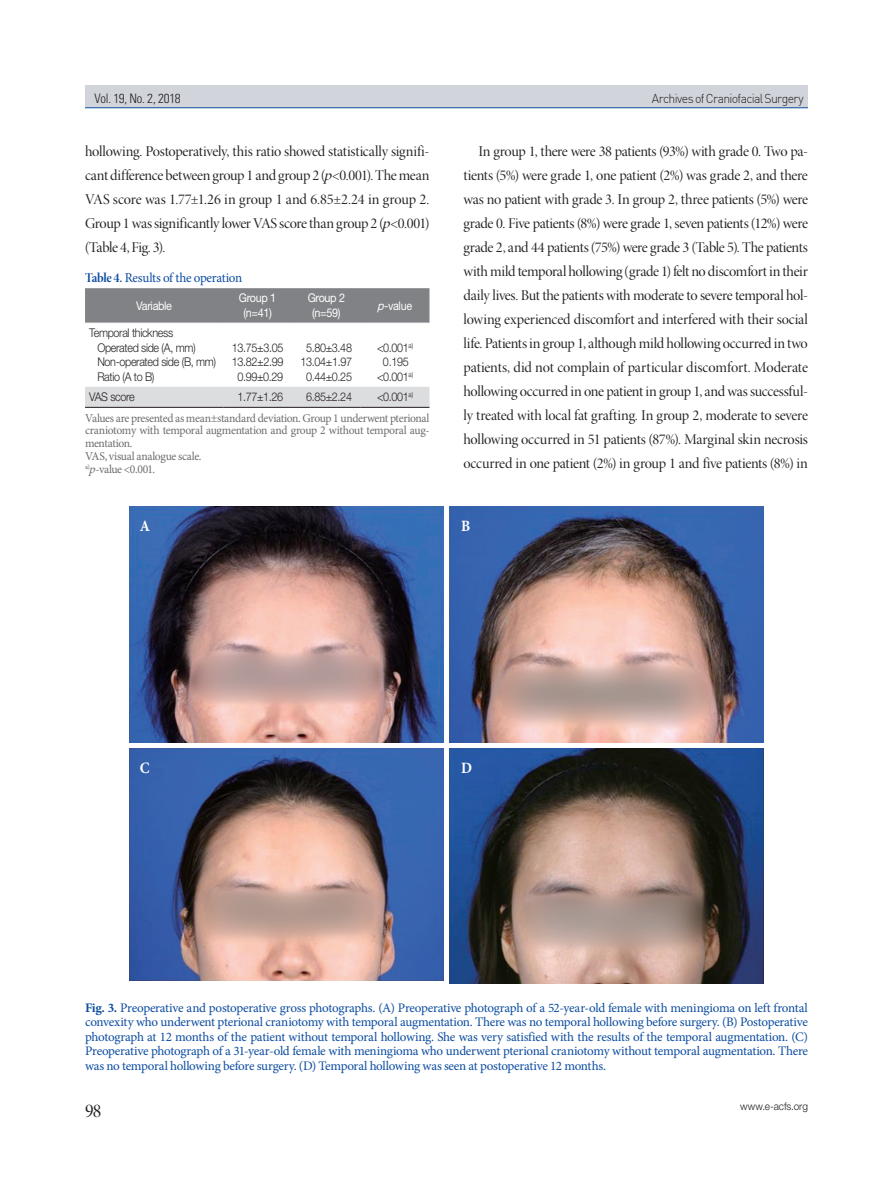
<style>
.page{position:relative;width:893px;height:1191px;background:#fff}
.page>*{position:absolute;margin:0;border:0;box-sizing:border-box;transform-origin:0 0}
.t1{font:19.5px "Minion Pro Disp";color:#231f20;scale:.96 1}
.Fig{font:700 15.75px "Minion Pro";color:#fff;scale:.92 1}
.한글본문{font:15px/24px "Minion Pro Disp";letter-spacing:-.025em;color:#231f20;text-align:justify}
.Fig-2{font:13.5px "Minion Pro";letter-spacing:-.025em;color:#0d4da1}
.Fig-3{font:13.05px/14.5px "Minion Pro";letter-spacing:-.025em;color:#0d4da1;text-align:justify}
.t2{font:300 condensed 13.05px "Univers";letter-spacing:-.015em;color:#231f20;scale:.96 1}
.t3{font:300 12.75px "DIN";letter-spacing:-.055em;color:#231f20;scale:.96 1}
.표{font:300 12px "Helvetica Neue LT Std";letter-spacing:-.03em;color:#231f20;scale:.9 1}
.표설명{font:12px/12.8px "Minion Pro";letter-spacing:-.035em;color:#6c6d70;text-align:justify}
.표헤드{font:12px "Helvetica Neue LT Std";letter-spacing:-.03em;color:#fff;scale:.9 1}
.t4{font:300 10.5px "Helvetica Neue LT Std";letter-spacing:-.005em;color:#231f20;scale:.96 1}
.s1{font-style:italic}
.s2{font-family:"Minion Pro Bold Disp"}
.s3{font-weight:700}
</style>
<div class="page">
<div style="left:85px;top:85px;width:723px;height:22px;background:#d2d4dc"></div>
<hr style="left:85px;top:107px;width:723px;height:1px;background:#0d4da1">
<div style="left:85px;top:288px;width:344px;height:35px;background:#808285"></div>
<div style="left:85px;top:387px;width:344px;height:20px;background:#dcdddf"></div>
<hr style="left:85px;top:407px;width:138px;height:1px;background:#231f20">
<hr style="left:223px;top:407px;width:69px;height:1px;background:#231f20">
<hr style="left:292px;top:407px;width:69px;height:1px;background:#231f20">
<hr style="left:361px;top:407px;width:68px;height:1px;background:#231f20">
<img style="left:130px;top:506px;width:313px;height:236px">
<img style="left:450px;top:506px;width:313px;height:236px">
<img style="left:130px;top:748px;width:313px;height:232px">
<img style="left:450px;top:748px;width:313px;height:236px">
<p class="t2" style="left:95px;top:91px;width:91px">Vol. 19, No. 2, 2018</p>
<p class="t3" style="left:652px;top:90px;width:160px">Archives of Craniofacial Surgery</p>
<p class="한글본문" style="left:85px;top:140px;width:346px">hollowing. Postoperatively, this ratio showed statistically signifi&shy;cant difference between group 1 and group 2 (<span class="s1">p</span>&lt;0.001). The mean VAS score was 1.77±1.26 in group 1 and 6.85±2.24 in group 2.<br>Group 1 was significantly lower VAS score than group 2 (<span class="s1">p</span>&lt;0.001) (Table 4, Fig. 3).</p>
<p class="한글본문" style="left:463px;top:140px;width:346px;text-indent:15px">In group 1, there were 38 patients (93%) with grade 0. Two pa&shy;tients (5%) were grade 1, one patient (2%) was grade 2, and there was no patient with grade 3. In group 2, three patients (5%) were grade 0. Five patients (8%) were grade 1, seven patients (12%) were grade 2, and 44 patients (75%) were grade 3 (Table 5). The patients with mild temporal hollowing (grade 1) felt no discomfort in their daily lives. But the patients with moderate to severe temporal hol&shy;lowing experienced discomfort and interfered with their social life. Patients in group 1, although mild hollowing occurred in two patients, did not complain of particular discomfort. Moderate hollowing occurred in one patient in group 1, and was successful&shy;ly treated with local fat grafting. In group 2, moderate to severe hollowing occurred in 51 patients (87%). Marginal skin necrosis occurred in one patient (2%) in group 1 and five patients (8%) in</p>
<p class="Fig-2" style="left:85px;top:268px;width:159px"><span class="s2">Table 4.</span> Results of the operation</p>
<p class="표헤드" style="left:136px;top:298px;width:41px">Variable</p>
<p class="표헤드" style="left:239px;top:291px;width:43px">Group 1</p>
<p class="표헤드" style="left:243px;top:305px;width:33px">(n=41)</p>
<p class="표헤드" style="left:308px;top:291px;width:43px">Group 2</p>
<p class="표헤드" style="left:312px;top:305px;width:33px">(n=59)</p>
<p class="표헤드" style="left:377px;top:298px;width:40px"><span class="s1">p</span>-value</p>
<p class="표" style="left:89px;top:326px;width:95px">Temporal thickness</p>
<p class="표" style="left:97px;top:340px;width:111px">Operated side (A, mm)</p>
<p class="표" style="left:97px;top:354px;width:134px">Non-operated side (B, mm)</p>
<p class="표" style="left:97px;top:369px;width:65px">Ratio (A to B)</p>
<p class="표" style="left:377px;top:340px;width:42px">&lt;0.001<sup>a)</sup></p>
<p class="표" style="left:383px;top:354px;width:30px">0.195</p>
<p class="표" style="left:377px;top:369px;width:42px">&lt;0.001<sup>a)</sup></p>
<p class="표" style="left:232px;top:340px;width:59px">13.75±3.05</p>
<p class="표" style="left:232px;top:354px;width:59px">13.82±2.99</p>
<p class="표" style="left:237px;top:369px;width:53px">0.99±0.29</p>
<p class="표" style="left:306px;top:340px;width:53px">5.80±3.48</p>
<p class="표" style="left:301px;top:354px;width:59px">13.04±1.97</p>
<p class="표" style="left:306px;top:369px;width:53px">0.44±0.25</p>
<p class="표" style="left:89px;top:389px;width:52px">VAS score</p>
<p class="표" style="left:237px;top:389px;width:53px">1.77±1.26</p>
<p class="표" style="left:306px;top:389px;width:53px">6.85±2.24</p>
<p class="표" style="left:377px;top:389px;width:42px">&lt;0.001<sup>a)</sup></p>
<p class="표설명" style="left:85px;top:411px;width:346px">Values are presented as mean±standard deviation. Group 1 underwent pterional craniotomy with temporal augmentation and group 2 without temporal aug&shy;mentation.</p>
<p class="표설명" style="left:85px;top:450px;width:118px">VAS, visual analogue scale.</p>
<p class="표설명" style="left:85px;top:462px;width:72px"><sup>a)</sup><span class="s1">p</span>-value &lt;0.001.</p>
<p class="Fig" style="left:140px;top:515px;width:13px">A</p>
<p class="Fig" style="left:140px;top:757px;width:12px">C</p>
<p class="Fig" style="left:461px;top:515px;width:12px">B</p>
<p class="Fig" style="left:461px;top:757px;width:13px">D</p>
<p class="Fig-3" style="left:85px;top:1000px;width:724px"><span class="s3">Fig. 3.</span> Preoperative and postoperative gross photographs. (A) Preoperative photograph of a 52-year-old female with meningioma on left frontal convexity who underwent pterional craniotomy with temporal augmentation. There was no temporal hollowing before surgery. (B) Postoperative photograph at 12 months of the patient without temporal hollowing. She was very satisfied with the results of the temporal augmentation. (C)<br>Preoperative photograph of a 31-year-old female with meningioma who underwent pterional craniotomy without temporal augmentation. There was no temporal hollowing before surgery. (D) Temporal hollowing was seen at postoperative 12 months.</p>
<h1 class="t1" style="left:85px;top:1099px;width:19px">98</h1>
<p class="t4" style="left:740px;top:1100px;width:72px">www.e-acfs.org</p>
</div>
